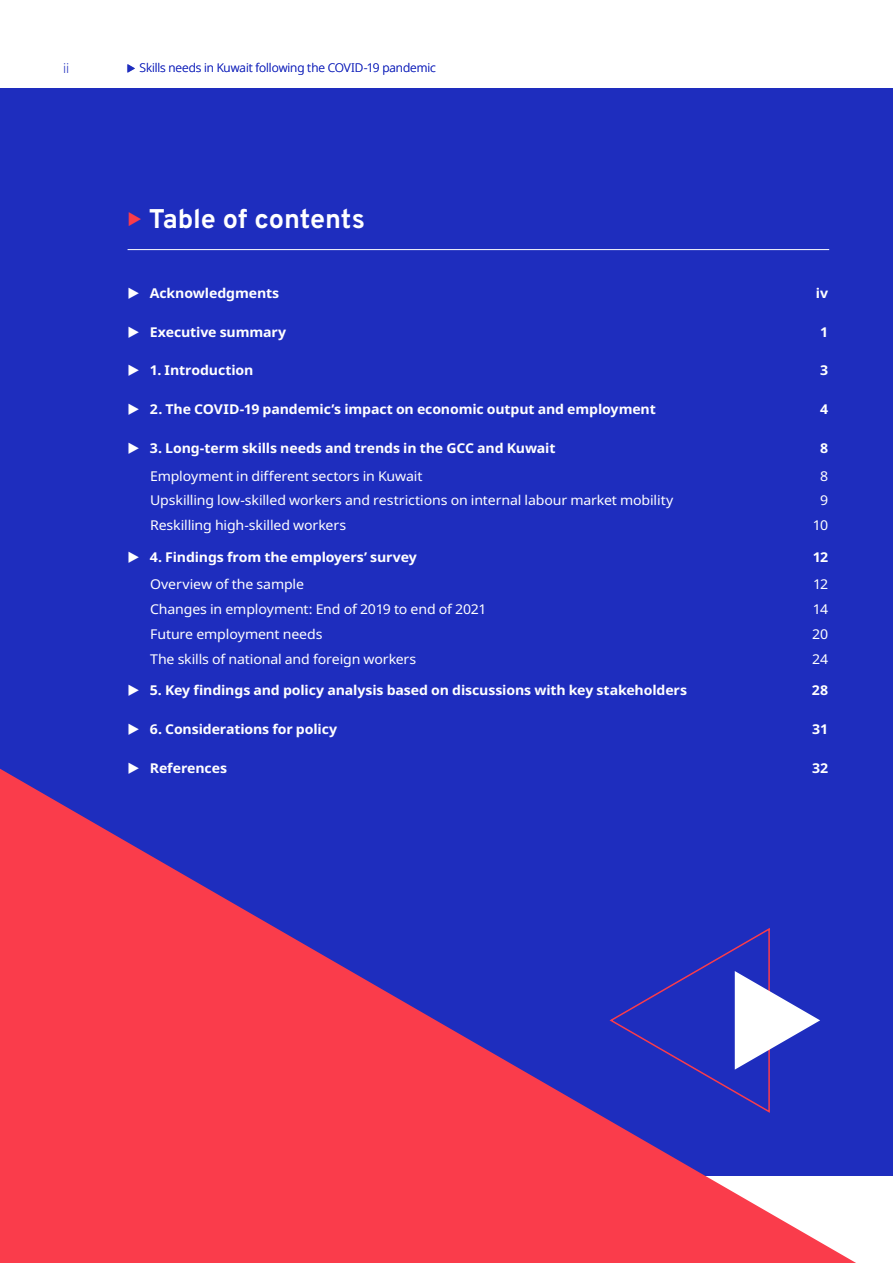
<style>
.page{position:relative;width:893px;height:1263px;background:#fff}
.page>*{position:absolute;margin:0;border:0;box-sizing:border-box;transform-origin:0 0}
.t1{font:700 27px "Overpass";letter-spacing:-.005em;color:#fff}
.t2{font:700 13.5px "Noto Sans";letter-spacing:-.01em;color:#fff;scale:1.05 1}
.t3{font:13.5px "Noto Sans";letter-spacing:-.01em;color:#fff;scale:1.05 1}
.t4{font:300 13.5px "Noto Sans";color:#1e2dbe}
.t5{font:300 12px "Noto Sans";letter-spacing:-.005em;color:#1e2dbe}
</style>
<div class="page">
<div style="left:0;top:88px;width:893px;height:1087px;background:#1e2dbe"></div>
<hr style="left:128px;top:249px;width:701px;height:1px;background:#fff">
<svg style="left:0;top:769px;width:856px;height:494px;fill:#fa3c4b"></svg>
<svg style="left:609px;top:926px;width:211px;height:188px"></svg>
<svg style="left:129px;top:769px;width:10px;height:4px"></svg>
<p class="t4" style="left:63px;top:59px;width:8px">ii</p>
<p class="t5" style="left:140px;top:60px;width:298px">Skills needs in Kuwait following the COVID-19 pandemic</p>
<h1 class="t1" style="left:149px;top:197px;width:218px">Table of contents</h1>
<p class="t2" style="left:150px;top:283px;width:125px">Acknowledgments</p>
<p class="t2" style="left:816px;top:283px;width:13px">iv</p>
<p class="t2" style="left:150px;top:322px;width:131px">Executive summary</p>
<p class="t2" style="left:820px;top:322px;width:9px">1</p>
<p class="t2" style="left:150px;top:361px;width:100px">1. Introduction</p>
<p class="t2" style="left:820px;top:361px;width:9px">3</p>
<p class="t2" style="left:150px;top:400px;width:483px">2. The COVID-19 pandemic’s impact on economic output and employment</p>
<p class="t2" style="left:820px;top:400px;width:9px">4</p>
<p class="t2" style="left:150px;top:439px;width:388px">3. Long-term skills needs and trends in the GCC and Kuwait</p>
<p class="t2" style="left:820px;top:439px;width:9px">8</p>
<p class="t3" style="left:150px;top:466px;width:261px">Employment in different sectors in Kuwait</p>
<p class="t3" style="left:820px;top:466px;width:9px">8</p>
<p class="t3" style="left:150px;top:491px;width:500px">Upskilling low-skilled workers and restrictions on internal labour market mobility</p>
<p class="t3" style="left:820px;top:491px;width:9px">9</p>
<p class="t3" style="left:150px;top:516px;width:188px">Reskilling high-skilled workers</p>
<p class="t3" style="left:813px;top:516px;width:16px">10</p>
<p class="t2" style="left:150px;top:547px;width:256px">4. Findings from the employers’ survey</p>
<p class="t2" style="left:813px;top:547px;width:16px">12</p>
<p class="t3" style="left:150px;top:575px;width:148px">Overview of the sample</p>
<p class="t3" style="left:813px;top:575px;width:16px">12</p>
<p class="t3" style="left:150px;top:600px;width:322px">Changes in employment: End of 2019 to end of 2021</p>
<p class="t3" style="left:813px;top:600px;width:16px">14</p>
<p class="t3" style="left:150px;top:624px;width:166px">Future employment needs</p>
<p class="t3" style="left:812px;top:624px;width:17px">20</p>
<p class="t3" style="left:150px;top:649px;width:255px">The skills of national and foreign workers</p>
<p class="t3" style="left:812px;top:649px;width:17px">24</p>
<p class="t2" style="left:150px;top:681px;width:513px">5. Key findings and policy analysis based on discussions with key stakeholders</p>
<p class="t2" style="left:812px;top:681px;width:17px">28</p>
<p class="t2" style="left:150px;top:719px;width:180px">6. Considerations for policy</p>
<p class="t2" style="left:812px;top:719px;width:17px">31</p>
<p class="t2" style="left:150px;top:758px;width:75px">References</p>
<p class="t2" style="left:812px;top:758px;width:17px">32</p>
</div>
